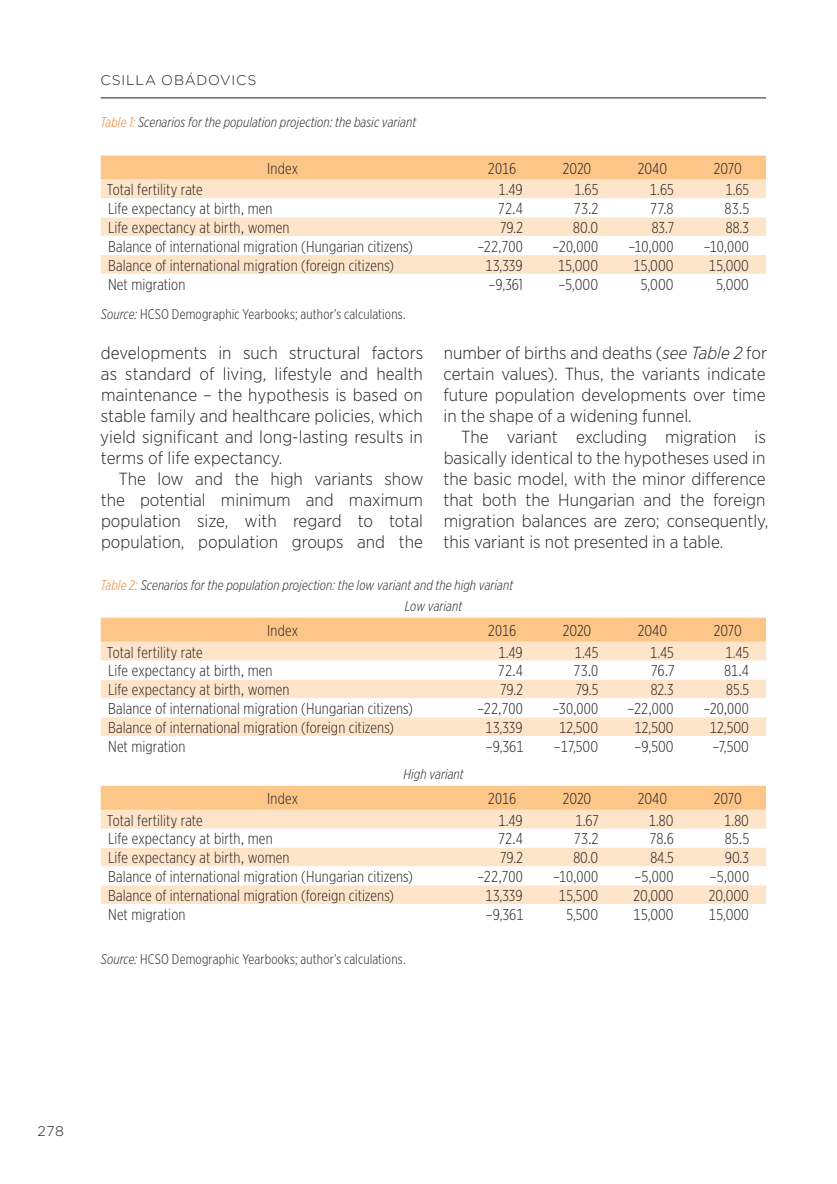
<style>
.page{position:relative;width:837px;height:1184px;background:#fff}
.page>*{position:absolute;margin:0;border:0;box-sizing:border-box;transform-origin:0 0}
.t1{font:300 17.5px/21px "Gotham Narrow";color:#231f20;text-align:justify}
.t2{font:300 15.75px "Gotham X Narrow";letter-spacing:.005em;color:#231f20}
.t3{font:italic 300 14px/21px "Gotham X Narrow";letter-spacing:.01em;color:#231f20}
.t4{font:300 14px "Gotham X Narrow";letter-spacing:.015em;color:#231f20}
.t5{font:300 14px "Gotham";letter-spacing:.05em;color:#231f20}
.s1{color:#f47d21}
.s2{font-style:italic}
</style>
<div class="page">
<hr style="left:101px;top:98px;width:664px;height:1px;background:#231f20">
<svg style="left:101px;top:155px;width:664px;height:25px;background:#fdc88d"></svg>
<div style="left:101px;top:180px;width:664px;height:18px;background:#fee5ca"></div>
<svg style="left:101px;top:198px;width:664px;height:76px"></svg>
<svg style="left:101px;top:617px;width:664px;height:25px;background:#fdc88d"></svg>
<div style="left:101px;top:642px;width:664px;height:18px;background:#fee5ca"></div>
<svg style="left:101px;top:660px;width:664px;height:76px"></svg>
<svg style="left:101px;top:785px;width:664px;height:25px;background:#fdc88d"></svg>
<div style="left:101px;top:810px;width:664px;height:18px;background:#fee5ca"></div>
<svg style="left:101px;top:828px;width:664px;height:76px"></svg>
<p class="t5" style="left:100px;top:72px;width:157px">CSILLA OBÁDOVICS</p>
<p class="t3" style="left:100px;top:112px;width:317px"><span class="s1">Table 1:</span> Scenarios for the population projection: the basic variant</p>
<p class="t2" style="left:267px;top:159px;width:32px">Index</p>
<p class="t2" style="left:487px;top:159px;width:30px">2016</p>
<p class="t2" style="left:562px;top:159px;width:30px">2020</p>
<p class="t2" style="left:637px;top:159px;width:31px">2040</p>
<p class="t2" style="left:713px;top:159px;width:29px">2070</p>
<p class="t2" style="left:107px;top:180px;width:97px">Total fertility rate</p>
<p class="t2" style="left:498px;top:180px;width:26px">1.49</p>
<p class="t2" style="left:574px;top:180px;width:25px">1.65</p>
<p class="t2" style="left:649px;top:180px;width:25px">1.65</p>
<p class="t2" style="left:725px;top:180px;width:25px">1.65</p>
<p class="t2" style="left:108px;top:199px;width:166px">Life expectancy at birth, men</p>
<p class="t2" style="left:498px;top:199px;width:26px">72.4</p>
<p class="t2" style="left:573px;top:199px;width:26px">73.2</p>
<p class="t2" style="left:650px;top:199px;width:25px">77.8</p>
<p class="t2" style="left:724px;top:199px;width:26px">83.5</p>
<p class="t2" style="left:108px;top:218px;width:183px">Life expectancy at birth, women</p>
<p class="t2" style="left:500px;top:218px;width:24px">79.2</p>
<p class="t2" style="left:573px;top:218px;width:26px">80.0</p>
<p class="t2" style="left:651px;top:218px;width:24px">83.7</p>
<p class="t2" style="left:725px;top:218px;width:25px">88.3</p>
<p class="t2" style="left:108px;top:237px;width:306px">Balance of international migration (Hungarian citizens)</p>
<p class="t2" style="left:477px;top:237px;width:47px">–22,700</p>
<p class="t2" style="left:552px;top:237px;width:47px">–20,000</p>
<p class="t2" style="left:628px;top:237px;width:47px">–10,000</p>
<p class="t2" style="left:703px;top:237px;width:47px">–10,000</p>
<p class="t2" style="left:108px;top:256px;width:287px">Balance of international migration (foreign citizens)</p>
<p class="t2" style="left:485px;top:256px;width:39px">13,339</p>
<p class="t2" style="left:558px;top:256px;width:41px">15,000</p>
<p class="t2" style="left:633px;top:256px;width:41px">15,000</p>
<p class="t2" style="left:708px;top:256px;width:41px">15,000</p>
<p class="t2" style="left:108px;top:275px;width:79px">Net migration</p>
<p class="t2" style="left:488px;top:275px;width:36px">–9,361</p>
<p class="t2" style="left:558px;top:275px;width:41px">–5,000</p>
<p class="t2" style="left:640px;top:275px;width:34px">5,000</p>
<p class="t2" style="left:716px;top:275px;width:34px">5,000</p>
<p class="t4" style="left:101px;top:306px;width:306px"><span class="s2">Source:</span> HCSO Demographic Yearbooks; author’s calculations.</p>
<p class="t1" style="left:100px;top:341px;width:324px">developments in such structural factors as standard of living, lifestyle and health maintenance – the hypothesis is based on stable family and healthcare policies, which yield significant and long-lasting results in terms of life expectancy.</p>
<p class="t1" style="left:101px;top:467px;width:324px;text-indent:18px">The low and the high variants show the potential minimum and maximum population size, with regard to total population, population groups and the</p>
<p class="t1" style="left:443px;top:341px;width:325px">number of births and deaths (<span class="s2">see Table 2</span> for certain values). Thus, the variants indicate future population developments over time in the shape of a widening funnel.</p>
<p class="t1" style="left:443px;top:425px;width:326px;text-align:left;text-indent:18px">The variant excluding migration is basically identical to the hypotheses used in the basic model, with the minor difference that both the Hungarian and the foreign migration balances are zero; consequently, this variant is not presented in a table.</p>
<p class="t3" style="left:405px;top:574px;width:110px;text-indent:-304px"><span class="s1">Table 2:</span> Scenarios for the population projection: the low variant and the high variant<br>Low variant</p>
<p class="t2" style="left:267px;top:621px;width:32px">Index</p>
<p class="t2" style="left:487px;top:621px;width:30px">2016</p>
<p class="t2" style="left:562px;top:621px;width:30px">2020</p>
<p class="t2" style="left:637px;top:621px;width:31px">2040</p>
<p class="t2" style="left:713px;top:621px;width:29px">2070</p>
<p class="t2" style="left:107px;top:642px;width:97px">Total fertility rate</p>
<p class="t2" style="left:498px;top:642px;width:26px">1.49</p>
<p class="t2" style="left:574px;top:642px;width:25px">1.45</p>
<p class="t2" style="left:650px;top:642px;width:25px">1.45</p>
<p class="t2" style="left:725px;top:642px;width:25px">1.45</p>
<p class="t2" style="left:108px;top:661px;width:166px">Life expectancy at birth, men</p>
<p class="t2" style="left:498px;top:661px;width:26px">72.4</p>
<p class="t2" style="left:573px;top:661px;width:26px">73.0</p>
<p class="t2" style="left:650px;top:661px;width:26px">76.7</p>
<p class="t2" style="left:724px;top:661px;width:26px">81.4</p>
<p class="t2" style="left:108px;top:680px;width:183px">Life expectancy at birth, women</p>
<p class="t2" style="left:500px;top:680px;width:24px">79.2</p>
<p class="t2" style="left:575px;top:680px;width:24px">79.5</p>
<p class="t2" style="left:650px;top:680px;width:24px">82.3</p>
<p class="t2" style="left:726px;top:680px;width:25px">85.5</p>
<p class="t2" style="left:108px;top:699px;width:306px">Balance of international migration (Hungarian citizens)</p>
<p class="t2" style="left:477px;top:699px;width:47px">–22,700</p>
<p class="t2" style="left:552px;top:699px;width:47px">–30,000</p>
<p class="t2" style="left:627px;top:699px;width:47px">–22,000</p>
<p class="t2" style="left:703px;top:699px;width:47px">–20,000</p>
<p class="t2" style="left:108px;top:718px;width:287px">Balance of international migration (foreign citizens)</p>
<p class="t2" style="left:485px;top:718px;width:39px">13,339</p>
<p class="t2" style="left:559px;top:718px;width:41px">12,500</p>
<p class="t2" style="left:634px;top:718px;width:41px">12,500</p>
<p class="t2" style="left:709px;top:718px;width:41px">12,500</p>
<p class="t2" style="left:108px;top:737px;width:79px">Net migration</p>
<p class="t2" style="left:485px;top:737px;width:39px">–9,361</p>
<p class="t2" style="left:553px;top:737px;width:46px">–17,500</p>
<p class="t2" style="left:634px;top:737px;width:40px">–9,500</p>
<p class="t2" style="left:712px;top:737px;width:38px">–7,500</p>
<p class="t3" style="left:403px;top:763px;width:62px">High variant</p>
<p class="t2" style="left:267px;top:789px;width:32px">Index</p>
<p class="t2" style="left:487px;top:789px;width:30px">2016</p>
<p class="t2" style="left:562px;top:789px;width:30px">2020</p>
<p class="t2" style="left:637px;top:789px;width:31px">2040</p>
<p class="t2" style="left:713px;top:789px;width:29px">2070</p>
<p class="t2" style="left:107px;top:810px;width:97px">Total fertility rate</p>
<p class="t2" style="left:498px;top:810px;width:26px">1.49</p>
<p class="t2" style="left:575px;top:810px;width:25px">1.67</p>
<p class="t2" style="left:648px;top:810px;width:26px">1.80</p>
<p class="t2" style="left:724px;top:810px;width:26px">1.80</p>
<p class="t2" style="left:108px;top:829px;width:166px">Life expectancy at birth, men</p>
<p class="t2" style="left:498px;top:829px;width:26px">72.4</p>
<p class="t2" style="left:573px;top:829px;width:26px">73.2</p>
<p class="t2" style="left:649px;top:829px;width:26px">78.6</p>
<p class="t2" style="left:724px;top:829px;width:26px">85.5</p>
<p class="t2" style="left:108px;top:848px;width:183px">Life expectancy at birth, women</p>
<p class="t2" style="left:500px;top:848px;width:24px">79.2</p>
<p class="t2" style="left:573px;top:848px;width:26px">80.0</p>
<p class="t2" style="left:650px;top:848px;width:25px">84.5</p>
<p class="t2" style="left:724px;top:848px;width:26px">90.3</p>
<p class="t2" style="left:108px;top:867px;width:306px">Balance of international migration (Hungarian citizens)</p>
<p class="t2" style="left:477px;top:867px;width:47px">–22,700</p>
<p class="t2" style="left:553px;top:867px;width:47px">–10,000</p>
<p class="t2" style="left:634px;top:867px;width:41px">–5,000</p>
<p class="t2" style="left:709px;top:867px;width:41px">–5,000</p>
<p class="t2" style="left:108px;top:886px;width:287px">Balance of international migration (foreign citizens)</p>
<p class="t2" style="left:485px;top:886px;width:39px">13,339</p>
<p class="t2" style="left:559px;top:886px;width:41px">15,500</p>
<p class="t2" style="left:633px;top:886px;width:41px">20,000</p>
<p class="t2" style="left:708px;top:886px;width:41px">20,000</p>
<p class="t2" style="left:108px;top:905px;width:79px">Net migration</p>
<p class="t2" style="left:485px;top:905px;width:39px">–9,361</p>
<p class="t2" style="left:566px;top:905px;width:33px">5,500</p>
<p class="t2" style="left:633px;top:905px;width:41px">15,000</p>
<p class="t2" style="left:708px;top:905px;width:41px">15,000</p>
<p class="t4" style="left:101px;top:950px;width:306px"><span class="s2">Source:</span> HCSO Demographic Yearbooks; author’s calculations.</p>
<p class="t5" style="left:38px;top:1122px;width:28px">278</p>
</div>
